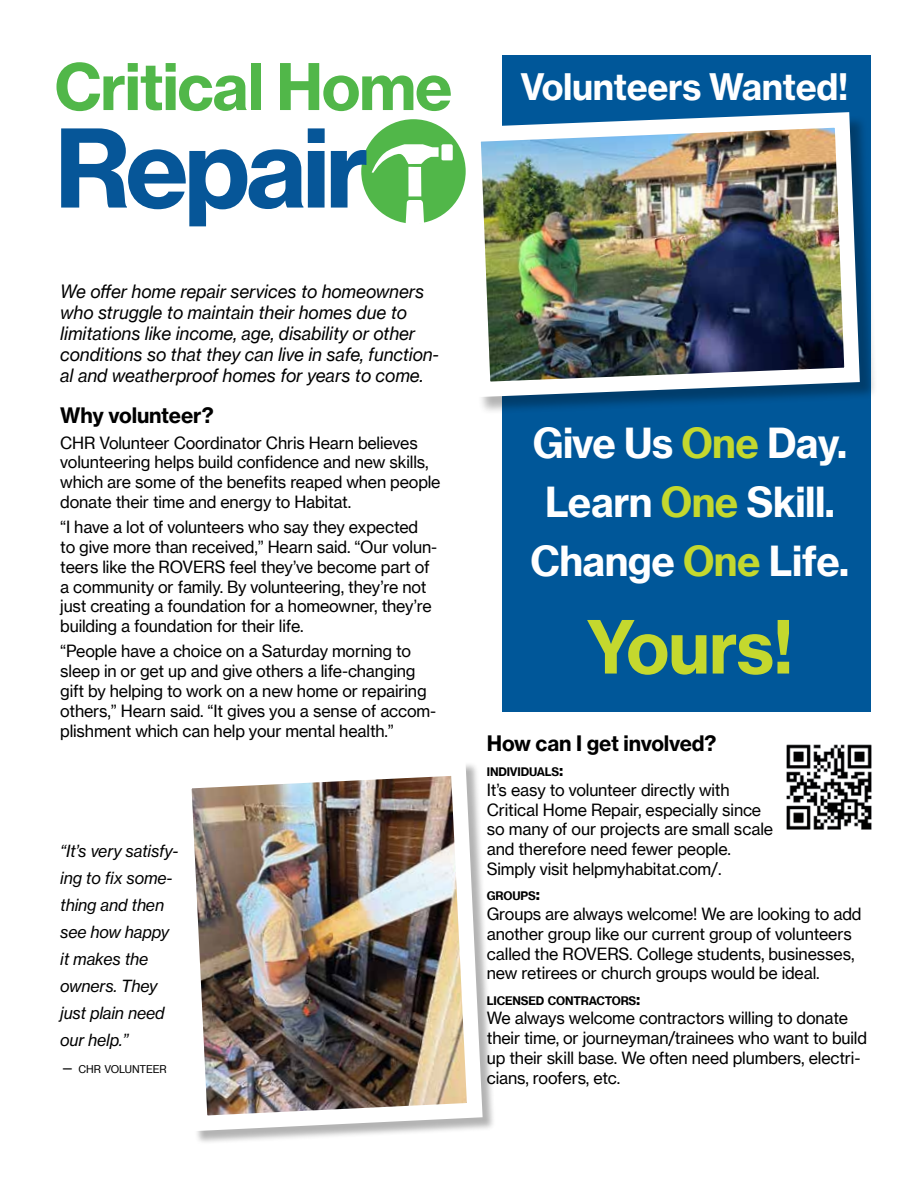
<style>
.page{position:relative;width:918px;height:1188px;background:#fff}
.page>*{position:absolute;margin:0;border:0;box-sizing:border-box;transform-origin:0 0}
.t1{font:106.35px "N Haas Grotesk TX Pro 75 Bd";letter-spacing:-.045em;color:#065698}
.t2{font:700 72px "Neue Haas Grotesk Text";letter-spacing:-.015em;color:#c4d82e}
.t3{font:63.15px "N Haas Grotesk TX Pro 75 Bd";letter-spacing:-.025em;color:#51b749}
.t4{font:700 40.5px/59.4px "Neue Haas Grotesk Text";letter-spacing:-.015em;color:#fff;text-align:center}
.t5{font:36px "N Haas Grotesk TX Pro 75 Bd";letter-spacing:-.01em;color:#fff}
.t6{font:21px "N Haas Grotesk TX Pro 75 Bd";letter-spacing:-.01em;color:#000}
.t7{font:italic 18px/21px "Neue Haas Grotesk Text";letter-spacing:-.005em;color:#000}
.t8{font:16.5px/19.8px "Neue Haas Grotesk Text";letter-spacing:-.01em;color:#000}
.t9{font:16.5px/27px "N Haas Grotesk TX Pro 56 It";letter-spacing:-.01em;color:#000}
.t10{font:700 11.55px "Neue Haas Grotesk Text";letter-spacing:-.015em;color:#000}
.t11{font:10.5px "Neue Haas Grotesk Text";letter-spacing:-.015em;color:#000}
.s1{font-size:15px}
.s2{color:#c4d82e}
.s3{font-size:16.5px}
</style>
<div class="page">
<div style="left:361px;top:119px;width:105px;height:105px;background:#51b749;border-radius:50%"></div>
<svg style="left:372px;top:144px;width:81px;height:80px"></svg>
<div style="left:502px;top:55px;width:368px;height:657px;background:#005799"></div>
<div style="left:468px;top:115px;width:410px;height:301px;background:#000;opacity:.3"></div>
<img style="left:457px;top:112px;width:411px;height:293px">
<div style="left:178px;top:762px;width:318px;height:382px;background:#000;opacity:.3"></div>
<img style="left:178px;top:762px;width:312px;height:377px">
<img style="left:786px;top:744px;width:86px;height:86px">
<h3 class="t3" style="left:54px;top:47px;width:400px">Critical Home</h3>
<h1 class="t1" style="left:54px;top:102px;width:316px">Repair</h1>
<p class="t7" style="left:60px;top:281px;width:380px">We offer home repair services to homeowners who struggle to maintain their homes due to limitations like income, age, disability or other conditions so that they can live in safe, function&shy;al and weatherproof homes for years to come.</p>
<p class="t6" style="left:60px;top:402px;width:155px">Why volunteer?</p>
<p class="t8" style="left:60px;top:433px;width:382px">CHR Volunteer Coordinator Chris Hearn believes volunteering helps build confidence and new skills, which are some of the benefits reaped when people donate their time and energy to Habitat.</p>
<p class="t8" style="left:60px;top:517px;width:378px">“I have a lot of volunteers who say they expected to give more than received,” Hearn said. “Our volun&shy;teers like the ROVERS feel they’ve become part of a community or family. By volunteering, they’re not just creating a foundation for a homeowner, they’re building a foundation for their life.</p>
<p class="t8" style="left:60px;top:641px;width:377px">“People have a choice on a Saturday morning to sleep in or get up and give others a life-changing gift by helping to work on a new home or repairing others,” Hearn said. “It gives you a sense of accom&shy;plishment which can help your mental health.”</p>
<p class="t9" style="left:60px;top:838px;width:120px">“It’s very satisfy&shy;ing to fix some&shy;thing and then see how happy it makes the owners. They just plain need our help.”</p>
<p class="t11" style="left:60px;top:1062px;width:108px"><span class="s1">—</span> CHR VOLUNTEER</p>
<h3 class="t5" style="left:520px;top:64px;width:329px">Volunteers Wanted!</h3>
<h3 class="t4" style="left:531px;top:413px;width:320px">Give Us <span class="s2">One</span> Day.<br>Learn <span class="s2">One</span> Skill.<br>Change <span class="s2">One</span> Life.</h3>
<h2 class="t2" style="left:586px;top:602px;width:209px">Yours!</h2>
<p class="t6" style="left:487px;top:730px;width:231px">How can I get involved?</p>
<p class="t10" style="left:487px;top:764px;width:78px">INDIVIDUALS<span class="s3">:</span></p>
<p class="t8" style="left:487px;top:780px;width:288px">It’s easy to volunteer directly with Critical Home Repair, especially since so many of our projects are small scale and therefore need fewer people.<br>Simply visit helpmyhabitat.com/.</p>
<p class="t10" style="left:487px;top:889px;width:55px">GROUPS<span class="s3">:</span></p>
<p class="t8" style="left:487px;top:904px;width:376px">Groups are always welcome! We are looking to add another group like our current group of volunteers called the ROVERS. College students, businesses, new retirees or church groups would be ideal.</p>
<p class="t10" style="left:487px;top:993px;width:155px">LICENSED CONTRACTORS<span class="s3">:</span></p>
<p class="t8" style="left:487px;top:1008px;width:382px">We always welcome contractors willing to donate their time, or journeyman/trainees who want to build up their skill base. We often need plumbers, electri&shy;cians, roofers, etc.</p>
</div>
